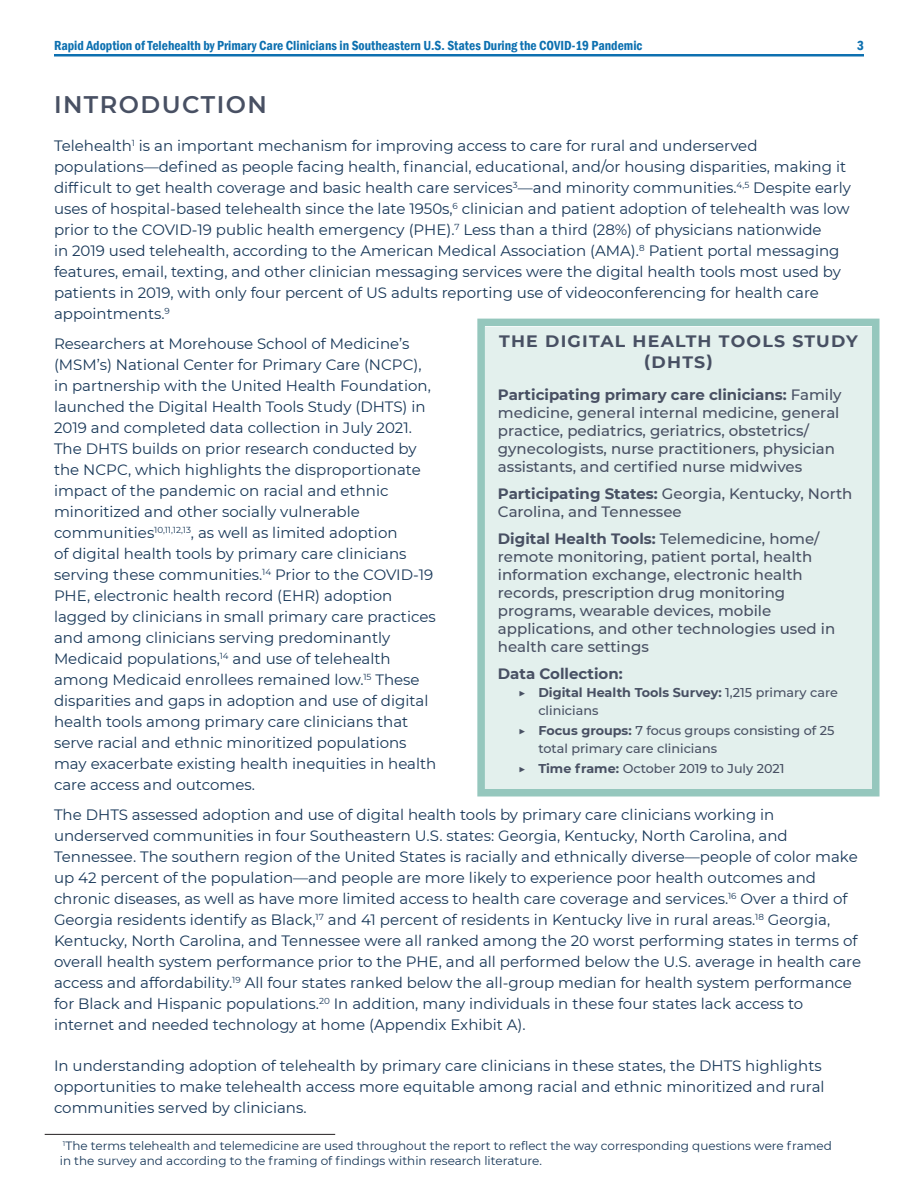
<style>
.page{position:relative;width:918px;height:1188px;background:#fff}
.page>*{position:absolute;margin:0;border:0;box-sizing:border-box;transform-origin:0 0}
.Subtitle_2{font:600 24px "Montserrat";letter-spacing:.06em;color:#485063}
.Subtitle_3{font:700 16.5px/21px "Montserrat";letter-spacing:.07em;color:#485063;text-align:center;scale:1.05 1}
.Body{font:15px/21px "Montserrat";color:#173758}
.Box_Body{font:500 15px/18px "Montserrat";color:#485063}
.Box_Body-2{font:700 15px "Montserrat";color:#485063}
.t1{font:600 condensed 13.5px "Franklin Gothic";color:#0d70b0}
.t2{font:500 12.75px/18px "Montserrat";color:#485063}
.Body-2{font:12px/15px "Montserrat";color:#173758}
.s1{font-weight:700}
.s2{font-weight:400}
</style>
<div class="page">
<div style="left:485px;top:327px;width:389px;height:464px;background:#e3f0ed"></div>
<div style="left:477px;top:319px;width:403px;height:477px;border:8px solid #95c7bd"></div>
<hr style="left:54px;top:54px;width:810px;height:2px;background:#0d70b0">
<hr style="left:45px;top:1134px;width:290px;height:1px;background:#231f20">
<p class="t1" style="left:54px;top:37px;width:590px">Rapid Adoption of Telehealth by Primary Care Clinicians in Southeastern U.S. States During the COVID-19 Pandemic</p>
<p class="t1" style="left:857px;top:37px;width:8px">3</p>
<p class="Subtitle_2" style="left:54px;top:87px;width:214px">INTRODUCTION</p>
<p class="Body" style="left:54px;top:134px;width:798px">Telehealth<sup>1</sup> is an important mechanism for improving access to care for rural and underserved populations—defined as people facing health, financial, educational, and/or housing disparities, making it difficult to get health coverage and basic health care services<sup>3</sup>—and minority communities.<sup>4,5</sup> Despite early uses of hospital-based telehealth since the late 1950s,<sup>6</sup> clinician and patient adoption of telehealth was low prior to the COVID-19 public health emergency (PHE).<sup>7</sup> Less than a third (28%) of physicians nationwide<br>in 2019 used telehealth, according to the American Medical Association (AMA).<sup>8</sup> Patient portal messaging features, email, texting, and other clinician messaging services were the digital health tools most used by patients in 2019, with only four percent of US adults reporting use of videoconferencing for health care appointments.<sup>9</sup></p>
<p class="Subtitle_3" style="left:499px;top:330px;width:343px">THE DIGITAL HEALTH TOOLS STUDY (DHTS)</p>
<p class="Box_Body" style="left:498px;top:385px;width:345px"><span class="s1">Participating primary care clinicians:</span> Family medicine, general internal medicine, general practice, pediatrics, geriatrics, obstetrics/ gynecologists, nurse practitioners, physician assistants, and certified nurse midwives</p>
<p class="Box_Body" style="left:498px;top:484px;width:356px"><span class="s1">Participating States:</span> Georgia, Kentucky, North<br>Carolina, and Tennessee</p>
<p class="Box_Body" style="left:498px;top:529px;width:339px"><span class="s1">Digital Health Tools:</span> Telemedicine, home/ remote monitoring, patient portal, health information exchange, electronic health records, prescription drug monitoring programs, wearable devices, mobile applications, and other technologies used in health care settings</p>
<p class="Box_Body-2" style="left:498px;top:662px;width:126px">Data Collection:</p>
<p class="t2" style="left:538px;top:682px;width:301px;text-indent:-20px"><span class="s2">▶</span> <span class="s1">Digital Health Tools Survey:</span> 1,215 primary care clinicians</p>
<p class="t2" style="left:538px;top:721px;width:298px;text-indent:-20px"><span class="s2">▶</span> <span class="s1">Focus groups:</span> 7 focus groups consisting of 25 total primary care clinicians</p>
<p class="t2" style="left:518px;top:759px;width:268px"><span class="s2">▶</span> <span class="s1">Time frame:</span> October 2019 to July 2021</p>
<p class="Body" style="left:54px;top:333px;width:384px">Researchers at Morehouse School of Medicine’s (MSM’s) National Center for Primary Care (NCPC), in partnership with the United Health Foundation, launched the Digital Health Tools Study (DHTS) in 2019 and completed data collection in July 2021.<br>The DHTS builds on prior research conducted by the NCPC, which highlights the disproportionate impact of the pandemic on racial and ethnic minoritized and other socially vulnerable communities<sup>10,11,12,13</sup>, as well as limited adoption<br>of digital health tools by primary care clinicians serving these communities.<sup>14</sup> Prior to the COVID-19<br>PHE, electronic health record (EHR) adoption lagged by clinicians in small primary care practices and among clinicians serving predominantly Medicaid populations,<sup>14</sup> and use of telehealth among Medicaid enrollees remained low.<sup>15</sup> These disparities and gaps in adoption and use of digital health tools among primary care clinicians that serve racial and ethnic minoritized populations may exacerbate existing health inequities in health care access and outcomes.</p>
<p class="Body" style="left:54px;top:804px;width:809px">The DHTS assessed adoption and use of digital health tools by primary care clinicians working in underserved communities in four Southeastern U.S. states: Georgia, Kentucky, North Carolina, and Tennessee. The southern region of the United States is racially and ethnically diverse—people of color make up 42 percent of the population—and people are more likely to experience poor health outcomes and chronic diseases, as well as have more limited access to health care coverage and services.<sup>16</sup> Over a third of Georgia residents identify as Black,<sup>17</sup> and 41 percent of residents in Kentucky live in rural areas.<sup>18</sup> Georgia, Kentucky, North Carolina, and Tennessee were all ranked among the 20 worst performing states in terms of overall health system performance prior to the PHE, and all performed below the U.S. average in health care access and affordability.<sup>19</sup> All four states ranked below the all-group median for health system performance for Black and Hispanic populations.<sup>20</sup> In addition, many individuals in these four states lack access to internet and needed technology at home (Appendix Exhibit A).</p>
<p class="Body" style="left:54px;top:1055px;width:772px">In understanding adoption of telehealth by primary care clinicians in these states, the DHTS highlights opportunities to make telehealth access more equitable among racial and ethnic minoritized and rural communities served by clinicians.</p>
<p class="Body-2" style="left:60px;top:1138px;width:774px"><sup>1</sup>The terms telehealth and telemedicine are used throughout the report to reflect the way corresponding questions were framed in the survey and according to the framing of findings within research literature.</p>
</div>
